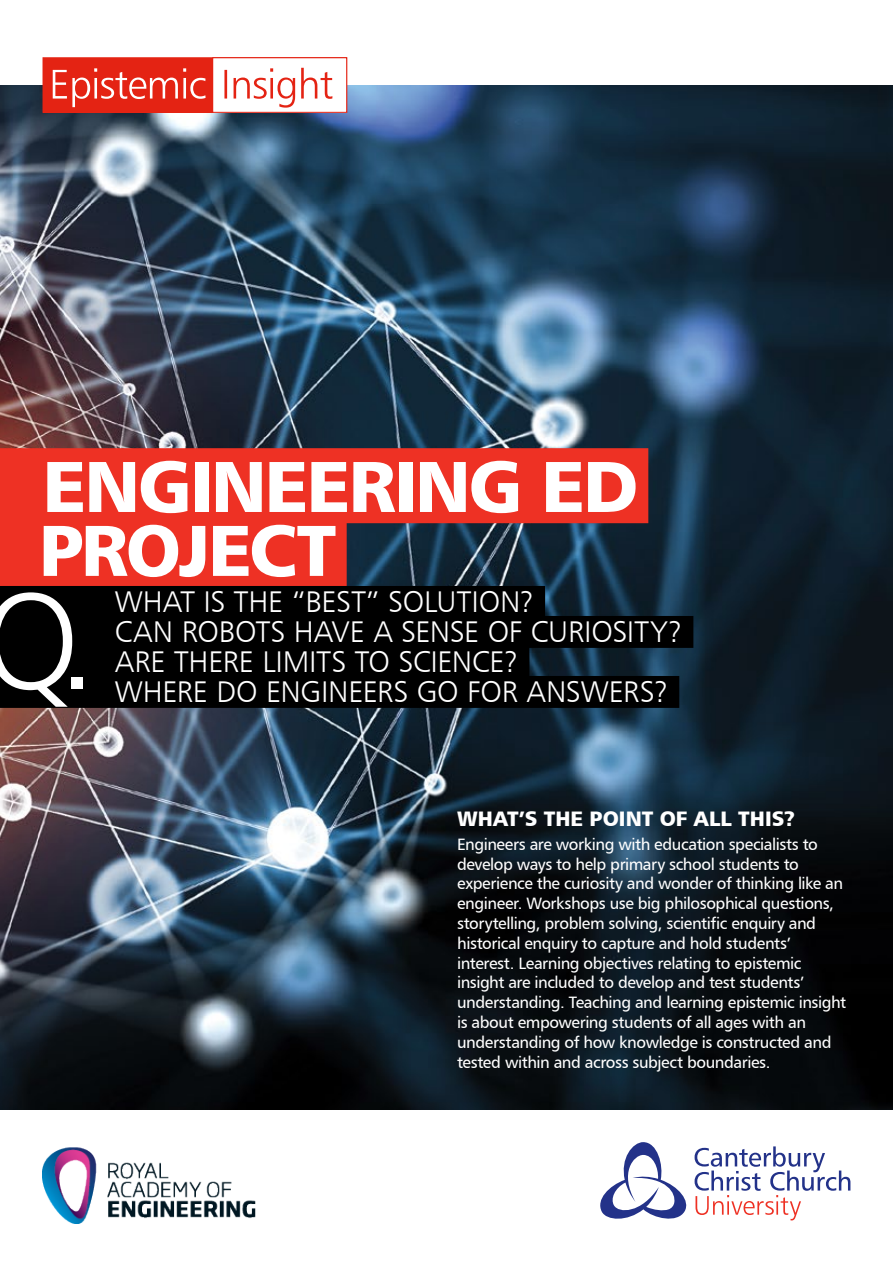
<style>
.page{position:relative;width:893px;height:1263px;background:#fff}
.page>*{position:absolute;margin:0;border:0;box-sizing:border-box;transform-origin:0 0}
.t1{font:136.05px "Humanist 777 BT Light B";color:#fff}
.t2{font:72px "Humanist 777 BT Black B";letter-spacing:-.03em;color:#fff}
.t3{font:30px/30px "Humanist 777 BT Light B";letter-spacing:-.005em;color:#fff}
.t4{font:21px "Humanist 777 BT Black B";color:#fff}
.t5{font:16.5px/19.8px "Humanist 777 BT Roman B";letter-spacing:-.025em;color:#fff}
</style>
<div class="page">
<svg style="left:600px;top:1142px;width:250px;height:79px"></svg>
<img style="left:0;top:85px;width:893px;height:1025px">
<div style="left:43px;top:58px;width:304px;height:54px;background:#e42313"></div>
<div style="left:43px;top:57px;width:304px;height:56px;border:1px solid #e42313"></div>
<div style="left:213px;top:58px;width:134px;height:54px;background:#fff"></div>
<div style="left:212px;top:57px;width:135px;height:56px;border:1px solid #e42313"></div>
<svg style="left:224px;top:68px;width:108px;height:40px"></svg>
<svg style="left:53px;top:68px;width:153px;height:39px"></svg>
<div style="left:0;top:512px;width:347px;height:75px;background:#ee3124"></div>
<div style="left:0;top:448px;width:648px;height:75px;background:#ee3124"></div>
<div style="left:0;top:586px;width:545px;height:32px;background:#000"></div>
<div style="left:0;top:616px;width:693px;height:32px;background:#000"></div>
<div style="left:0;top:646px;width:529px;height:32px;background:#000"></div>
<div style="left:0;top:676px;width:679px;height:32px;background:#000"></div>
<img style="left:43px;top:1147px;width:213px;height:77px">
<h2 class="t2" style="left:43px;top:440px;width:597px">ENGINEERING ED</h2>
<h2 class="t2" style="left:39px;top:504px;width:299px">PROJECT</h2>
<h1 class="t1" style="left:-18px;top:558px;width:115px">Q.</h1>
<h3 class="t3" style="left:115px;top:586px;width:570px">WHAT IS THE “BEST” SOLUTION?<br>CAN ROBOTS HAVE A SENSE OF CURIOSITY?<br>ARE THERE LIMITS TO SCIENCE?</h3>
<h3 class="t3" style="left:115px;top:676px;width:555px">WHERE DO ENGINEERS GO FOR ANSWERS?</h3>
<p class="t4" style="left:457px;top:805px;width:340px">WHAT’S THE POINT OF ALL THIS?</p>
<p class="t5" style="left:457px;top:834px;width:391px">Engineers are working with education specialists to develop ways to help primary school students to experience the curiosity and wonder of thinking like an engineer. Workshops use big philosophical questions, storytelling, problem solving, scientific enquiry and historical enquiry to capture and hold students’ interest. Learning objectives relating to epistemic insight are included to develop and test students’ understanding. Teaching and learning epistemic insight is about empowering students of all ages with an understanding of how knowledge is constructed and tested within and across subject boundaries.</p>
</div>
